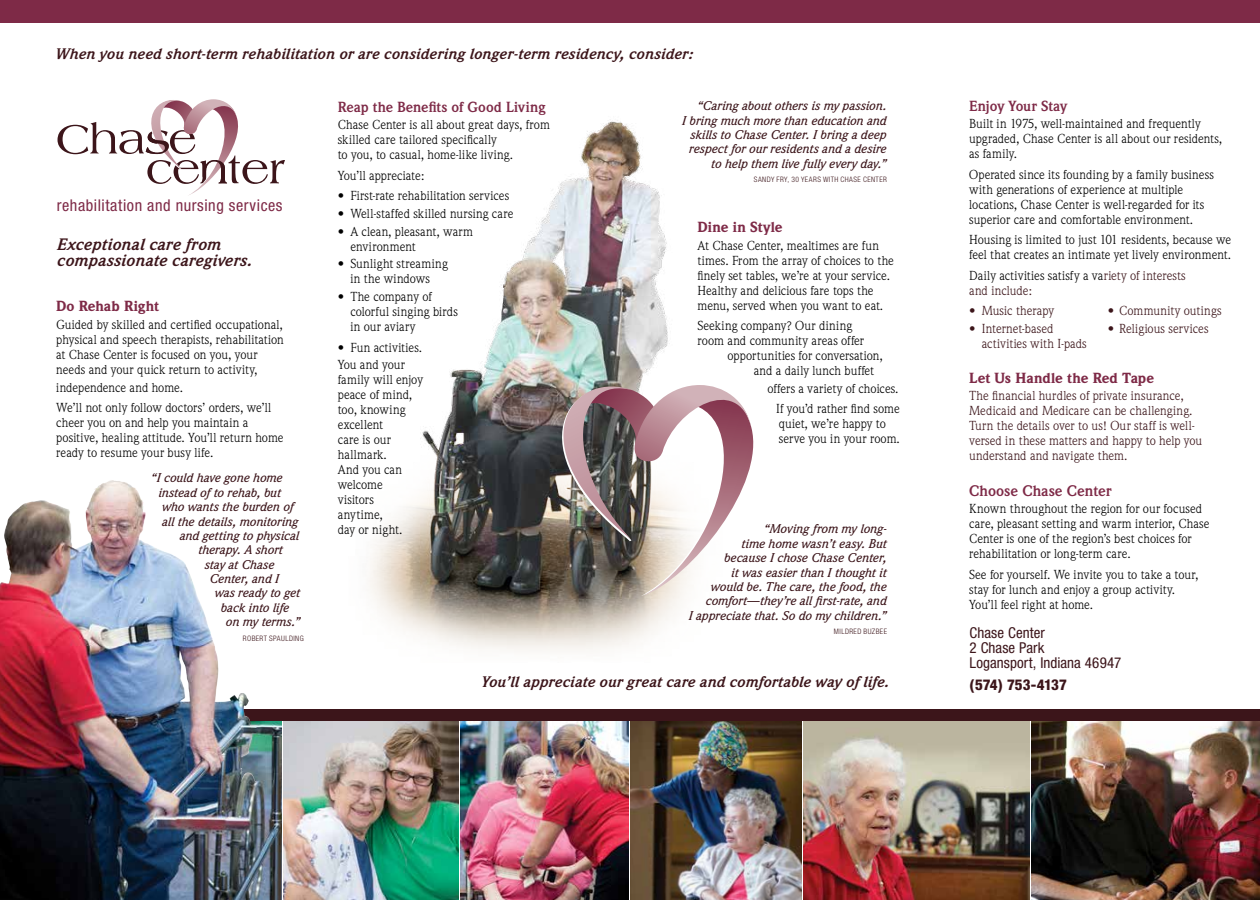
<style>
.page{position:relative;width:1260px;height:900px;background:#fff}
.page>*{position:absolute;margin:0;border:0;box-sizing:border-box;transform-origin:0 0}
.t1{font:italic 700 16.25px/16.2px "Weidemann";letter-spacing:.02em;color:#3c151a}
.t2{font:condensed 16.25px "Helvetica Neue";letter-spacing:.035em;color:#7e2a47}
.t3{font:italic 700 15px "Weidemann";letter-spacing:.015em;color:#3c151a}
.t4{font:condensed 15px/15px "Helvetica Neue";letter-spacing:.005em;color:#3c151a}
.t5{font:700 15px "Weidemann";letter-spacing:-.005em;color:#7e2a47}
.t6{font:800 condensed 15px "Helvetica Neue";letter-spacing:-.005em;color:#3c151a}
.t7{font:900 14.38px "Weidemann";color:#7e2a47}
.t8{font:700 14.38px "Weidemann";color:#7e2a47}
.t9{font:12.75px/15px "Weidemann";letter-spacing:.005em;color:#000}
.t10{font:12.75px/15px "Weidemann";letter-spacing:.005em;color:#3c151a}
.t11{font:italic 500 12.5px/14.4px "Weidemann";letter-spacing:.005em;color:#3c151a;text-align:right}
.t12{font:300 condensed 7.5px "Helvetica Neue";letter-spacing:.06em;color:#3c151a}
.s1{color:#000}
</style>
<div class="page">
<img style="left:803px;top:721px;width:226px;height:179px">
<img style="left:1031px;top:721px;width:229px;height:179px">
<img style="left:284px;top:721px;width:175px;height:179px">
<img style="left:461px;top:721px;width:167px;height:179px">
<img style="left:349px;top:22px;width:427px;height:629px">
<img style="left:630px;top:721px;width:171px;height:179px">
<img style="left:256px;top:721px;width:25px;height:179px">
<div style="left:0;top:0;width:1260px;height:22px;background:#7e2a47"></div>
<div style="left:0;top:710px;width:1260px;height:11px;background:#3c151a"></div>
<img style="left:0;top:480px;width:256px;height:420px">
<img style="left:514px;top:369px;width:252px;height:227px">
<svg style="left:58px;top:99px;width:227px;height:96px"></svg>
<p class="t3" style="left:55px;top:45px;width:639px">When you need short-term rehabilitation or are considering longer-term residency, consider:</p>
<p class="t2" style="left:57px;top:196px;width:227px">rehabilitation and nursing services</p>
<p class="t1" style="left:56px;top:236px;width:197px">Exceptional care from compassionate caregivers.</p>
<p class="t7" style="left:56px;top:297px;width:104px">Do Rehab Right</p>
<p class="t9" style="left:56px;top:317px;width:229px">Guided by skilled and certified occupational, physical and speech therapists, rehabilitation at Chase Center is focused on you, your needs and your quick return to activity,</p>
<p class="t9" style="left:56px;top:377px;width:217px;line-height:20.4px">independence and home.<br>We’ll not only follow doctors’ orders, we’ll</p>
<p class="t9" style="left:56px;top:415px;width:229px">cheer you on and help you maintain a positive, healing attitude. You’ll return home ready to resume your busy life.</p>
<p class="t11" style="left:151px;top:471px;width:133px">“I could have gone home</p>
<p class="t11" style="left:159px;top:485px;width:124px">instead of to rehab, but</p>
<p class="t11" style="left:162px;top:500px;width:133px">who wants the burden of</p>
<p class="t11" style="left:162px;top:514px;width:138px">all the details, monitoring</p>
<p class="t11" style="left:180px;top:528px;width:121px">and getting to physical</p>
<p class="t11" style="left:199px;top:543px;width:86px">therapy. A short</p>
<p class="t11" style="left:205px;top:557px;width:71px">stay at Chase</p>
<p class="t11" style="left:210px;top:571px;width:71px">Center, and I</p>
<p class="t11" style="left:215px;top:586px;width:87px">was ready to get</p>
<p class="t11" style="left:221px;top:600px;width:70px">back into life</p>
<p class="t11" style="left:226px;top:615px;width:76px">on my terms.”</p>
<p class="t12" style="left:243px;top:634px;width:62px">ROBERT SPAULDING</p>
<p class="t8" style="left:338px;top:98px;width:209px">Reap the Benefits of Good Living</p>
<p class="t9" style="left:338px;top:117px;width:214px">Chase Center is all about great days, from skilled care tailored specifically<br>to you, to casual, home-like living.</p>
<p class="t9" style="left:338px;top:168px;width:88px">You’ll appreciate:</p>
<p class="t9" style="left:338px;top:188px;width:173px">• First-rate rehabilitation services</p>
<p class="t9" style="left:338px;top:206px;width:177px">• Well-staffed skilled nursing care</p>
<p class="t9" style="left:350px;top:224px;width:124px;text-indent:-13px">• A clean, pleasant, warm environment</p>
<p class="t9" style="left:338px;top:256px;width:111px;text-align:center">• Sunlight streaming in the windows</p>
<p class="t9" style="left:350px;top:289px;width:109px;text-indent:-13px">• The company of colorful singing birds in our aviary</p>
<p class="t9" style="left:338px;top:338px;width:86px;line-height:17.8px">• Fun activities.<br>You and your</p>
<p class="t9" style="left:338px;top:372px;width:87px">family will enjoy peace of mind, too, knowing excellent<br>care is our hallmark.<br>And you can welcome<br>visitors<br>anytime,<br>day or night.</p>
<p class="t11" style="left:683px;top:99px;width:206px">“Caring about others is my passion.<br>I bring much more than education and skills to Chase Center. I bring a deep respect for our residents and a desire to help them live fully every day.”</p>
<p class="t12" style="left:754px;top:175px;width:134px">SANDY FRY, 30 YEARS WITH CHASE CENTER</p>
<p class="t7" style="left:698px;top:218px;width:87px">Dine in Style</p>
<p class="t9" style="left:698px;top:238px;width:198px">At Chase Center, mealtimes are fun times. From the array of choices to the finely set tables, we’re at your service.<br>Healthy and delicious fare tops the menu, served when you want to eat.</p>
<p class="t9" style="left:698px;top:318px;width:156px">Seeking company? Our dining</p>
<p class="t9" style="left:698px;top:333px;width:168px">room and community areas offer</p>
<p class="t9" style="left:727px;top:348px;width:157px">opportunities for conversation,</p>
<p class="t9" style="left:754px;top:363px;width:122px">and a daily lunch buffet</p>
<p class="t9" style="left:767px;top:378px;width:134px;line-height:20.4px;text-align:right">offers a variety of choices.<br>If you’d rather find some</p>
<p class="t9" style="left:779px;top:416px;width:123px">quiet, we’re happy to serve you in your room.</p>
<p class="t11" style="left:689px;top:522px;width:199px">“Moving from my long-<br>time home wasn’t easy. But<br>because I chose Chase Center,<br>it was easier than I thought it<br>would be. The care, the food, the comfort—they’re all first-rate, and<br>I appreciate that. So do my children.”</p>
<p class="t12" style="left:834px;top:627px;width:55px">MILDRED BUZBEE</p>
<p class="t3" style="left:481px;top:673px;width:409px">You’ll appreciate our great care and comfortable way of life.</p>
<p class="t8" style="left:969px;top:97px;width:100px">Enjoy Your Stay</p>
<p class="t9" style="left:969px;top:116px;width:254px">Built in 1975, well-maintained and frequently upgraded, Chase Center is all about our residents, as family.</p>
<p class="t9" style="left:969px;top:167px;width:246px">Operated since its founding by a family business with generations of experience at multiple locations, Chase Center is well-regarded for its superior care and comfortable environment.</p>
<p class="t9" style="left:969px;top:232px;width:263px">Housing is limited to just 101 residents, because we feel that creates an intimate yet lively environment.</p>
<p class="t10" style="left:969px;top:268px;width:218px"><span class="s1">Daily activities satisfy a va</span>riety of interests and include:</p>
<p class="t10" style="left:969px;top:303px;width:86px">• Music therapy</p>
<p class="t10" style="left:1108px;top:303px;width:115px">• Community outings</p>
<p class="t10" style="left:969px;top:321px;width:86px">• Internet-based</p>
<p class="t10" style="left:1108px;top:321px;width:102px">• Religious services</p>
<p class="t10" style="left:982px;top:336px;width:106px">activities with I-pads</p>
<p class="t7" style="left:969px;top:369px;width:186px">Let Us Handle the Red Tape</p>
<p class="t10" style="left:969px;top:388px;width:235px">The financial hurdles of private insurance, Medicaid and Medicare can be challenging.<br>Turn the details over to us! Our staff is well&shy;versed in these matters and happy to help you understand and navigate them.</p>
<p class="t5" style="left:969px;top:482px;width:144px">Choose Chase Center</p>
<p class="t9" style="left:969px;top:501px;width:242px">Known throughout the region for our focused care, pleasant setting and warm interior, Chase Center is one of the region’s best choices for rehabilitation or long-term care.</p>
<p class="t9" style="left:969px;top:567px;width:231px">See for yourself. We invite you to take a tour, stay for lunch and enjoy a group activity.<br>You’ll feel right at home.</p>
<p class="t4" style="left:970px;top:625px;width:153px">Chase Center<br>2 Chase Park<br>Logansport, Indiana 46947</p>
<p class="t6" style="left:970px;top:676px;width:99px">(574) 753-4137</p>
</div>
